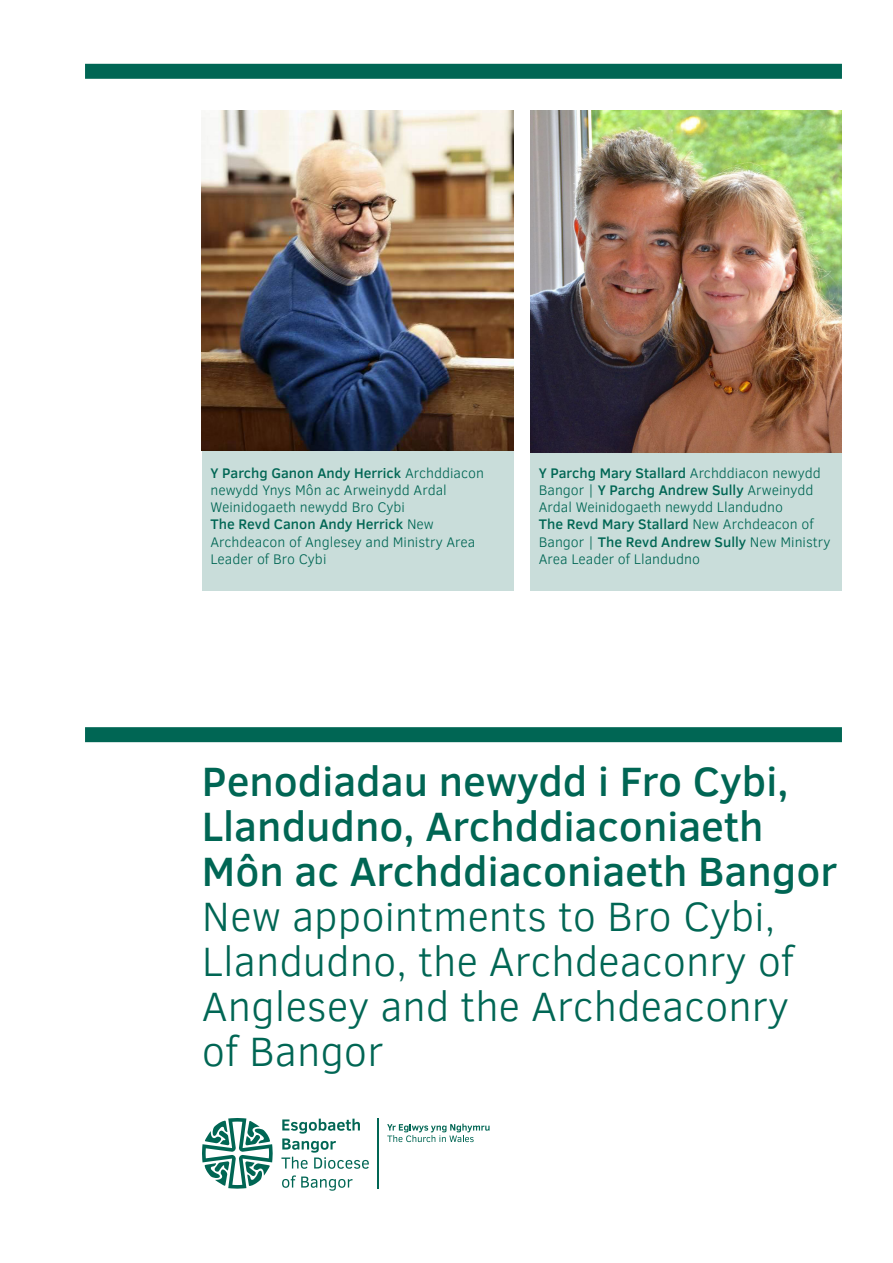
<style>
.page{position:relative;width:893px;height:1263px;background:#fff}
.page>*{position:absolute;margin:0;border:0;box-sizing:border-box;transform-origin:0 0}
.t1{font:300 42px/45px "Clear Sans";color:#006654}
.t2{font:500 42px/45px "Clear Sans";color:#006654}
.t3{font:300 14.25px/17.1px "Clear Sans";color:#006654}
.s1{font-weight:500}
</style>
<div class="page">
<div style="left:202px;top:432px;width:312px;height:159px;background:#c9ddda"></div>
<div style="left:530px;top:432px;width:312px;height:159px;background:#c9ddda"></div>
<div style="left:85px;top:64px;width:757px;height:15px;background:#006654"></div>
<div style="left:85px;top:727px;width:757px;height:15px;background:#006654"></div>
<img style="left:530px;top:111px;width:312px;height:342px">
<img style="left:202px;top:111px;width:312px;height:340px">
<svg style="left:202px;top:1118px;width:71px;height:71px"></svg>
<svg style="left:387px;top:1124px;width:103px;height:18px"></svg>
<svg style="left:281px;top:1119px;width:88px;height:50px"></svg>
<svg style="left:282px;top:1175px;width:71px;height:16px"></svg>
<hr style="left:377px;top:1118px;width:2px;height:71px;background:#006654">
<p class="t3" style="left:210px;top:465px;width:275px"><span class="s1">Y Parchg Ganon Andy Herrick</span> Archddiacon newydd Ynys Môn ac Arweinydd Ardal<br>Weinidogaeth newydd Bro Cybi</p>
<p class="t3" style="left:210px;top:516px;width:266px"><span class="s1">The Revd Canon Andy Herrick</span> New<br>Archdeacon of Anglesey and Ministry Area<br>Leader of Bro Cybi</p>
<p class="t3" style="left:539px;top:465px;width:283px"><span class="s1">Y Parchg Mary Stallard</span> Archddiacon newydd<br>Bangor | <span class="s1">Y Parchg Andrew Sully</span> Arweinydd<br>Ardal Weinidogaeth newydd Llandudno</p>
<p class="t3" style="left:539px;top:516px;width:293px"><span class="s1">The Revd Mary Stallard</span> New Archdeacon of<br>Bangor | <span class="s1">The Revd Andrew Sully</span> New Ministry<br>Area Leader of Llandudno</p>
<p class="t2" style="left:202px;top:758px;width:637px">Penodiadau newydd i Fro Cybi,<br>Llandudno, Archddiaconiaeth<br>Môn ac Archddiaconiaeth Bangor</p>
<p class="t1" style="left:202px;top:894px;width:593px">New appointments to Bro Cybi,<br>Llandudno, the Archdeaconry of<br>Anglesey and the Archdeaconry of Bangor</p>
</div>
